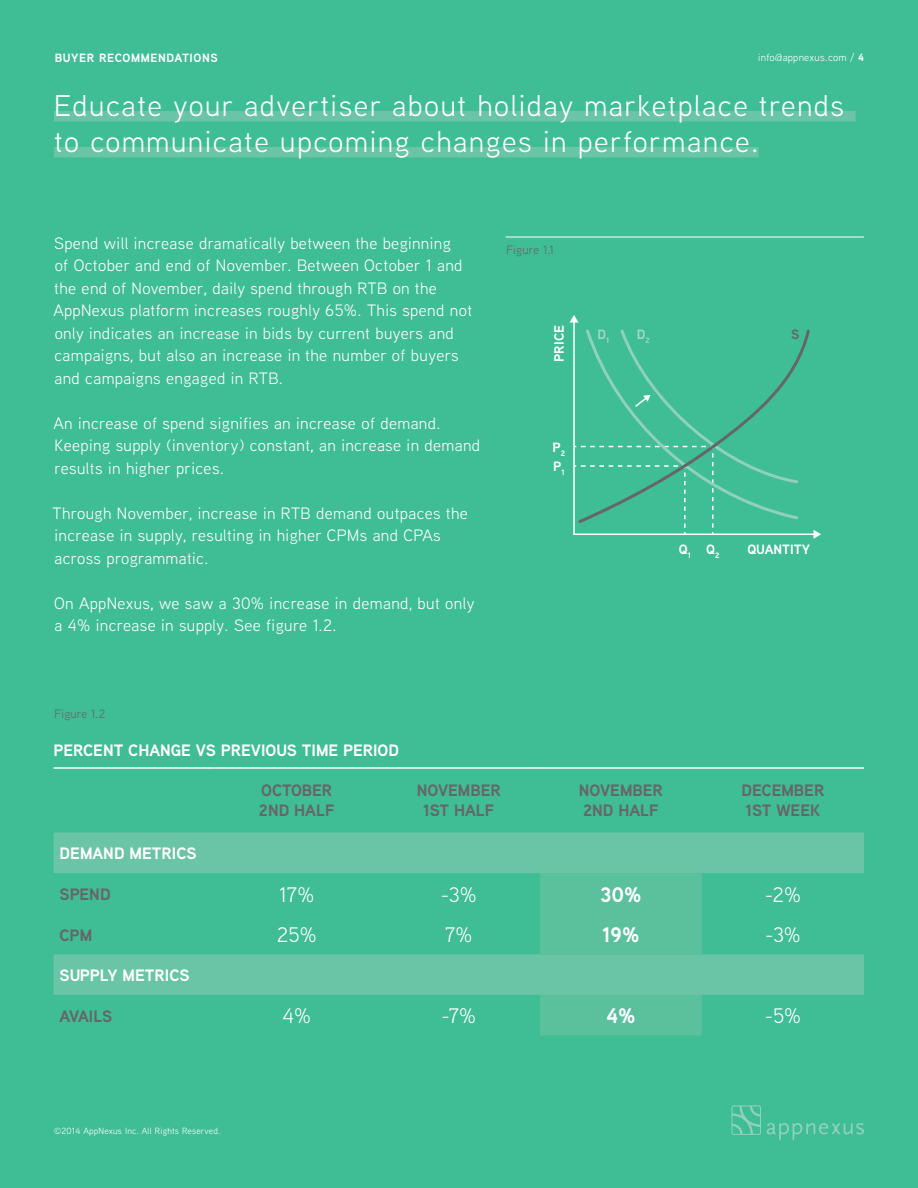
<style>
.page{position:relative;width:918px;height:1188px;background:#3fbd94}
.page>*{position:absolute;margin:0;border:0;box-sizing:border-box;transform-origin:0 0}
.t1{font:30px/36px "Aaux Next";letter-spacing:.05em;color:#fff}
.t2{font:21px "Aaux Next";color:#fff}
.t3{font:700 21px "Aaux Next";color:#fff}
.t4{font:16.5px/22.5px "Aaux Next";letter-spacing:.025em;color:#fff}
.t5{font:700 16.5px/19.8px "Aaux Next";color:#666}
.t6{font:700 16.5px "Aaux Next";color:#fff}
.t7{font:700 13.5px "Aaux Next";color:#fff}
.t8{font:700 13.5px "Aaux Next";color:#a1d7c6}
.t9{font:700 13.5px "Aaux Next";color:#666}
.t10{font:700 12px "Aaux Next";letter-spacing:.05em;color:#fff}
.t11{font:12px "Aaux Next";letter-spacing:.025em;color:#666}
.t12{font:10.5px "Aaux Next";letter-spacing:.025em;color:#fff}
.t13{font:9px "Aaux Next";letter-spacing:.025em;color:#fff}
.t14{font:700 7.8px "Aaux Next";color:#fff}
.t15{font:700 7.8px "Aaux Next";color:#a1d7c6}
.s1{font-weight:700}
</style>
<div class="page">
<div style="left:54px;top:111px;width:802px;height:10px;background:#6ac5a6"></div>
<div style="left:54px;top:147px;width:705px;height:10px;background:#6ac5a6"></div>
<svg style="left:573px;top:320px;width:243px;height:216px"></svg>
<svg style="left:813px;top:530px;width:8px;height:9px"></svg>
<div style="left:800px;top:327px;width:12px;height:198px;background:#3fbd94"></div>
<svg style="left:570px;top:315px;width:230px;height:219px;background:#45bd96"></svg>
<hr style="left:506px;top:237px;width:358px;height:1px;background:#fff">
<svg style="left:54px;top:832px;width:810px;height:163px;background:#55c19d"></svg>
<svg style="left:540px;top:873px;width:162px;height:163px;background:#5ec19f"></svg>
<hr style="left:54px;top:767px;width:162px;height:2px;background:#fff">
<hr style="left:216px;top:767px;width:162px;height:2px;background:#fff">
<hr style="left:378px;top:767px;width:162px;height:2px;background:#fff">
<hr style="left:540px;top:767px;width:162px;height:2px;background:#fff">
<hr style="left:702px;top:767px;width:162px;height:2px;background:#fff">
<svg style="left:731px;top:1105px;width:30px;height:30px"></svg>
<svg style="left:767px;top:1123px;width:97px;height:17px;background:#52c19d"></svg>
<p class="t10" style="left:55px;top:50px;width:164px">BUYER RECOMMENDATIONS</p>
<p class="t12" style="left:758px;top:51px;width:107px">info@appnexus.com / <span class="s1">4</span></p>
<h1 class="t1" style="left:54px;top:87px;width:792px">Educate your advertiser about holiday marketplace trends to communicate upcoming changes in performance.</h1>
<p class="t4" style="left:54px;top:231px;width:410px">Spend will increase dramatically between the beginning of October and end of November. Between October 1 and the end of November, daily spend through RTB</p>
<p class="t4" style="left:53px;top:276px;width:420px;text-indent:339px">on the AppNexus platform increases roughly 65%. This spend not only indicates an increase in bids by current buyers and campaigns, but also an increase in the number of buyers and campaigns engaged in RTB</p>
<p class="t4" style="left:279px;top:366px;width:6px">.</p>
<p class="t4" style="left:53px;top:411px;width:428px">An increase of spend signifies an increase of demand.<br>Keeping supply (inventory) constant, an increase in demand results in higher prices.</p>
<p class="t4" style="left:53px;top:501px;width:239px">Through November, increase in RTB</p>
<p class="t4" style="left:54px;top:501px;width:415px;text-indent:262px">demand outpaces the increase in supply, resulting in higher CPMs and CPAs across programmatic.</p>
<p class="t4" style="left:54px;top:591px;width:422px">On AppNexus, we saw a 30% increase in demand, but only a 4% increase in supply. See figure 1.2.</p>
<p class="t11" style="left:506px;top:242px;width:49px">Figure 1.1</p>
<p class="t7" style="left:550px;top:362px;width:38px;rotate:-90deg">PRICE</p>
<p class="t7" style="left:552px;top:438px;width:14px">P<sub>2</sub></p>
<p class="t7" style="left:553px;top:456px;width:13px">P<sub>1</sub></p>
<p class="t11" style="left:55px;top:706px;width:52px">Figure 1.2</p>
<p class="t8" style="left:597px;top:324px;width:13px">D<sub>1</sub></p>
<p class="t8" style="left:637px;top:324px;width:10px">D</p>
<p class="t9" style="left:791px;top:324px;width:10px">S</p>
<p class="t15" style="left:646px;top:335px;width:6px">2</p>
<p class="t7" style="left:679px;top:540px;width:10px">Q</p>
<p class="t7" style="left:747px;top:540px;width:64px">QUANTITY</p>
<p class="t14" style="left:688px;top:550px;width:5px">1</p>
<p class="t7" style="left:706px;top:540px;width:15px">Q<sub>2</sub></p>
<p class="t6" style="left:54px;top:739px;width:347px">PERCENT CHANGE VS PREVIOUS TIME PERIOD</p>
<p class="t5" style="left:259px;top:781px;width:77px">OCTOBER<br>2ND HALF</p>
<p class="t5" style="left:417px;top:781px;width:86px;text-align:center">NOVEMBER<br>1ST HALF</p>
<p class="t5" style="left:579px;top:781px;width:86px">NOVEMBER<br>2ND HALF</p>
<p class="t5" style="left:742px;top:781px;width:84px">DECEMBER<br>1ST WEEK</p>
<p class="t6" style="left:60px;top:842px;width:139px">DEMAND METRICS</p>
<p class="t5" style="left:60px;top:884px;width:53px">SPEND</p>
<p class="t2" style="left:279px;top:880px;width:37px">17%</p>
<p class="t2" style="left:441px;top:880px;width:37px">-3%</p>
<p class="t3" style="left:600px;top:879px;width:43px">30%</p>
<p class="t2" style="left:765px;top:880px;width:38px">-2%</p>
<p class="t5" style="left:60px;top:925px;width:32px">CPM</p>
<p class="t2" style="left:277px;top:921px;width:41px">25%</p>
<p class="t2" style="left:445px;top:921px;width:29px">7%</p>
<p class="t3" style="left:602px;top:920px;width:39px">19%</p>
<p class="t2" style="left:765px;top:921px;width:37px">-3%</p>
<p class="t6" style="left:60px;top:964px;width:132px">SUPPLY METRICS</p>
<p class="t5" style="left:60px;top:1006px;width:54px">AVAILS</p>
<p class="t2" style="left:283px;top:1002px;width:30px">4%</p>
<p class="t2" style="left:441px;top:1002px;width:36px">-7%</p>
<p class="t3" style="left:606px;top:1001px;width:31px">4%</p>
<p class="t2" style="left:765px;top:1002px;width:38px">-5%</p>
<p class="t13" style="left:54px;top:1125px;width:168px">©2014 AppNexus I nc. All Rights Reserved.</p>
</div>
